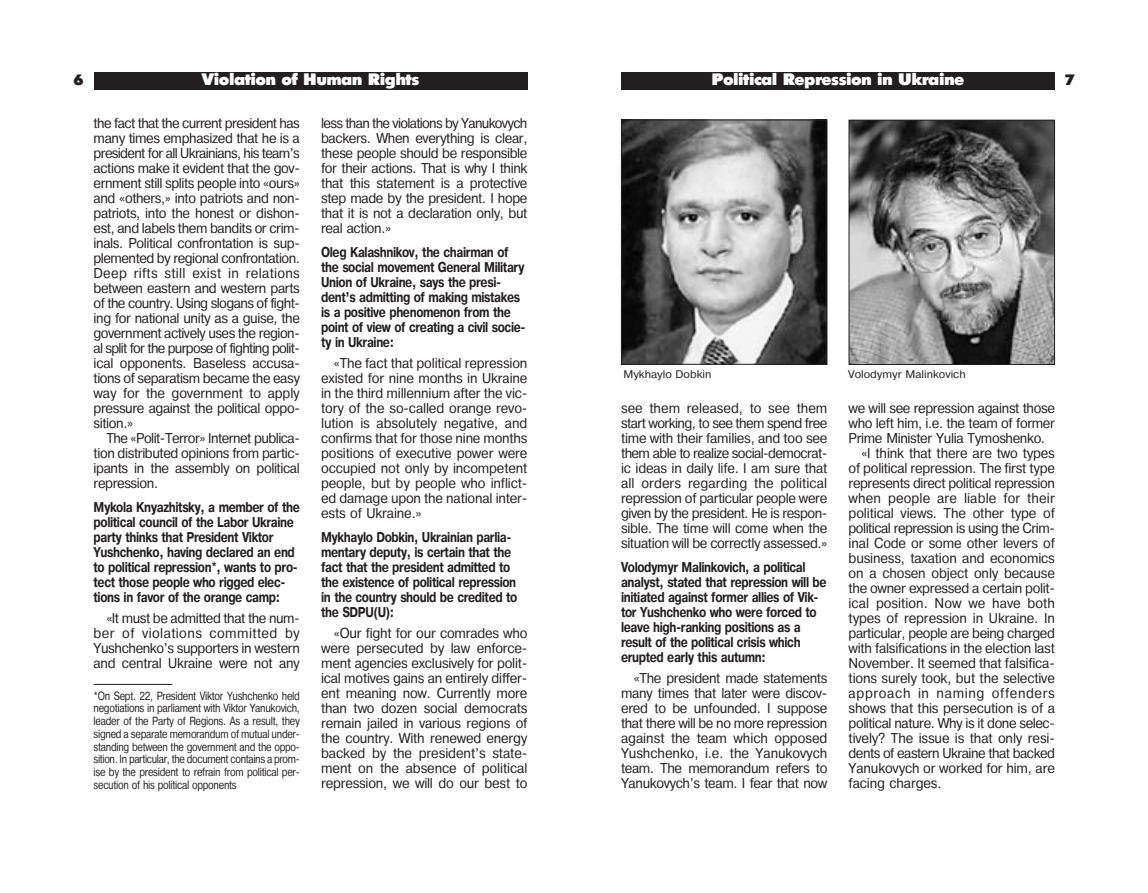
<style>
.page{position:relative;width:1148px;height:893px;background:#fff}
.page>*{position:absolute;margin:0;border:0;box-sizing:border-box;transform-origin:0 0}
.t1{font:700 16.5px "Futuris Extra";letter-spacing:-.035em;color:#fff}
.t2{font:700 15px "Futuris Extra";color:#231f20}
.t3{font:13.5px/15px "Pragmatica";letter-spacing:-.02em;color:#231f20;text-align:justify;scale:.92 1}
.t4{font:700 13.5px/15px "Pragmatica";letter-spacing:-.035em;color:#231f20;scale:.8 1}
.t5{font:13.5px "Pragmatica";letter-spacing:-.04em;color:#231f20;scale:.92 1}
.t6{font:13.5px "Pragmatica";letter-spacing:.01em;color:#231f20;scale:.92 1}
.t7{font:13.5px "Pragmatica";color:#231f20;scale:.92 1}
.t8{font:13.5px "Pragmatica";letter-spacing:.05em;color:#231f20;scale:.92 1}
.t9{font:11.25px/12.8px "Pragmatica";letter-spacing:-.03em;color:#231f20;text-align:justify;scale:.8 1}
.t10{font:10.5px "Pragmatica";color:#231f20}
</style>
<div class="page">
<div style="left:621px;top:72px;width:433px;height:17px;background:#231f20"></div>
<div style="left:94px;top:72px;width:433px;height:17px;background:#231f20"></div>
<img style="left:623px;top:122px;width:202px;height:240px">
<div style="left:621px;top:120px;width:206px;height:244px;border:1px solid #231f20"></div>
<img style="left:850px;top:122px;width:202px;height:241px">
<div style="left:848px;top:120px;width:206px;height:245px;border:1px solid #231f20"></div>
<hr style="left:94px;top:684px;width:78px;height:1px;background:#231f20">
<p class="t2" style="left:74px;top:74px;width:12px">6</p>
<p class="t1" style="left:202px;top:73px;width:219px">Violation of Human Rights</p>
<p class="t3" style="left:94px;top:117px;width:226px">the fact that the current president has many times emphasized that he is a president for all Ukrainians, his team’s actions make it evident that the gov&shy;ernment still splits people into «ours» and «others,» into patriots and non&shy;patriots, into the honest or dishon&shy;est, and labels them bandits or crim&shy;inals. Political confrontation is sup&shy;plemented by regional confrontation.<br>Deep rifts still exist in relations between eastern and western parts of the country. Using slogans of fight&shy;ing for national unity as a guise, the government actively uses the region&shy;al split for the purpose of fighting polit&shy;ical opponents. Baseless accusa&shy;tions of separatism became the easy way for the government to apply pressure against the political oppo&shy;sition.»</p>
<p class="t3" style="left:94px;top:432px;width:226px;text-indent:13px">The «Polit-Terror» Internet publica&shy;tion distributed opinions from partic&shy;ipants in the assembly on political repression.</p>
<p class="t4" style="left:94px;top:500px;width:259px">Mykola Knyazhitsky, a member of the political council of the Labor Ukraine party thinks that President Viktor Yushchenko, having declared an end to political repression*, wants to pro&shy;tect those people who rigged elec&shy;tions in favor of the orange camp:</p>
<p class="t3" style="left:94px;top:612px;width:226px;text-indent:13px">«It must be admitted that the num&shy;ber of violations committed by Yushchenko’s supporters in western and central Ukraine were not any</p>
<p class="t9" style="left:94px;top:690px;width:259px">*On Sept. 22, President Viktor Yushchenko held negotiations in parliament with Viktor Yanukovich, leader of the Party of Regions. As a result, they signed a separate memorandum of mutual under&shy;standing between the government and the oppo&shy;sition. In particular, the document contains a prom&shy;ise by the president to refrain from political per&shy;secution of his political opponents</p>
<p class="t3" style="left:321px;top:117px;width:226px">less than the violations by Yanukovych backers. When everything is clear, these people should be responsible for their actions. That is why I think that this statement is a protective step made by the president. I hope that it is not a declaration only, but real action.»</p>
<p class="t4" style="left:321px;top:245px;width:257px">Oleg Kalashnikov, the chairman of the social movement General Military<br>Union of Ukraine, says the presi&shy;dent’s admitting of making mistakes is a positive phenomenon from the point of view of creating a civil socie&shy;ty in Ukraine:</p>
<p class="t3" style="left:321px;top:357px;width:226px;text-indent:13px">«The fact that political repression existed for nine months in Ukraine in the third millennium after the vic&shy;tory of the so-called orange revo&shy;lution is absolutely negative, and confirms that for those nine months positions of executive power were occupied not only by incompetent people, but by people who inflict&shy;ed damage upon the national inter&shy;ests of Ukraine.»</p>
<p class="t4" style="left:321px;top:530px;width:247px">Mykhaylo Dobkin, Ukrainian parlia&shy;mentary deputy, is certain that the fact that the president admitted to the existence of political repression in the country should be credited to the SDPU(U):</p>
<p class="t3" style="left:321px;top:627px;width:226px;text-indent:13px">«Our fight for our comrades who were persecuted by law enforce&shy;ment agencies exclusively for polit&shy;ical motives gains an entirely differ&shy;ent meaning now. Currently more than two dozen social democrats remain jailed in various regions of the country. With renewed energy backed by the president’s state&shy;ment on the absence of political repression, we will do our best to</p>
<p class="t1" style="left:711px;top:73px;width:254px">Political Repression in Ukraine</p>
<p class="t2" style="left:1064px;top:73px;width:12px">7</p>
<p class="t10" style="left:623px;top:370px;width:90px">Mykhaylo Dobkin</p>
<p class="t10" style="left:848px;top:370px;width:119px">Volodymyr Malinkovich</p>
<p class="t3" style="left:621px;top:402px;width:226px">see them released, to see them start working, to see them spend free time with their families, and too see them able to realize social-democrat&shy;ic ideas in daily life. I am sure that all orders regarding the political repression of particular people were given by the president. He is respon&shy;sible. The time will come when the situation will be correctly assessed.»</p>
<p class="t4" style="left:621px;top:560px;width:258px">Volodymyr Malinkovich, a political analyst, stated that repression will be initiated against former allies of Vik&shy;tor Yushchenko who were forced to leave high-ranking positions as a result of the political crisis which erupted early this autumn:</p>
<p class="t3" style="left:621px;top:672px;width:226px;text-indent:13px">«The president made statements many times that later were discov&shy;ered to be unfounded. I suppose that there will be no more repression against the team which opposed Yushchenko, i.e. the Yanukovych team. The memorandum refers to Yanukovych’s team. I fear that now</p>
<p class="t3" style="left:848px;top:402px;width:226px">we will see repression against those</p>
<p class="t3" style="left:848px;top:417px;width:226px">who left him, i.e. the team of former</p>
<p class="t3" style="left:848px;top:432px;width:215px">Prime Minister Yulia Tymoshenko.</p>
<p class="t3" style="left:861px;top:447px;width:212px">«I think that there are two types</p>
<p class="t3" style="left:848px;top:462px;width:226px">of political repression. The first type</p>
<p class="t3" style="left:848px;top:477px;width:226px">represents direct political repression</p>
<p class="t6" style="left:848px;top:493px;width:226px">when people are liable for their</p>
<p class="t3" style="left:848px;top:507px;width:226px">political views. The other type of</p>
<p class="t5" style="left:848px;top:523px;width:226px">political repression is using the Crim-</p>
<p class="t3" style="left:848px;top:537px;width:226px">inal Code or some other levers of</p>
<p class="t3" style="left:848px;top:552px;width:226px">business, taxation and economics</p>
<p class="t3" style="left:848px;top:567px;width:226px">on a chosen object only because</p>
<p class="t3" style="left:848px;top:582px;width:226px">the owner expressed a certain polit-</p>
<p class="t7" style="left:848px;top:598px;width:226px">ical position. Now we have both</p>
<p class="t3" style="left:848px;top:612px;width:226px">types of repression in Ukraine. In</p>
<p class="t3" style="left:848px;top:627px;width:226px">particular, people are being charged</p>
<p class="t3" style="left:848px;top:642px;width:226px">with falsifications in the election last</p>
<p class="t3" style="left:848px;top:657px;width:226px">November. It seemed that falsifica-</p>
<p class="t3" style="left:848px;top:672px;width:226px">tions surely took, but the selective</p>
<p class="t8" style="left:848px;top:688px;width:226px">approach in naming offenders</p>
<p class="t3" style="left:848px;top:702px;width:226px">shows that this persecution is of a</p>
<p class="t3" style="left:848px;top:717px;width:226px">political nature. Why is it done selec-</p>
<p class="t3" style="left:848px;top:732px;width:226px">tively? The issue is that only resi-</p>
<p class="t5" style="left:848px;top:748px;width:226px">dents of eastern Ukraine that backed</p>
<p class="t3" style="left:848px;top:762px;width:226px">Yanukovych or worked for him, are</p>
<p class="t3" style="left:848px;top:777px;width:102px">facing charges.</p>
</div>
